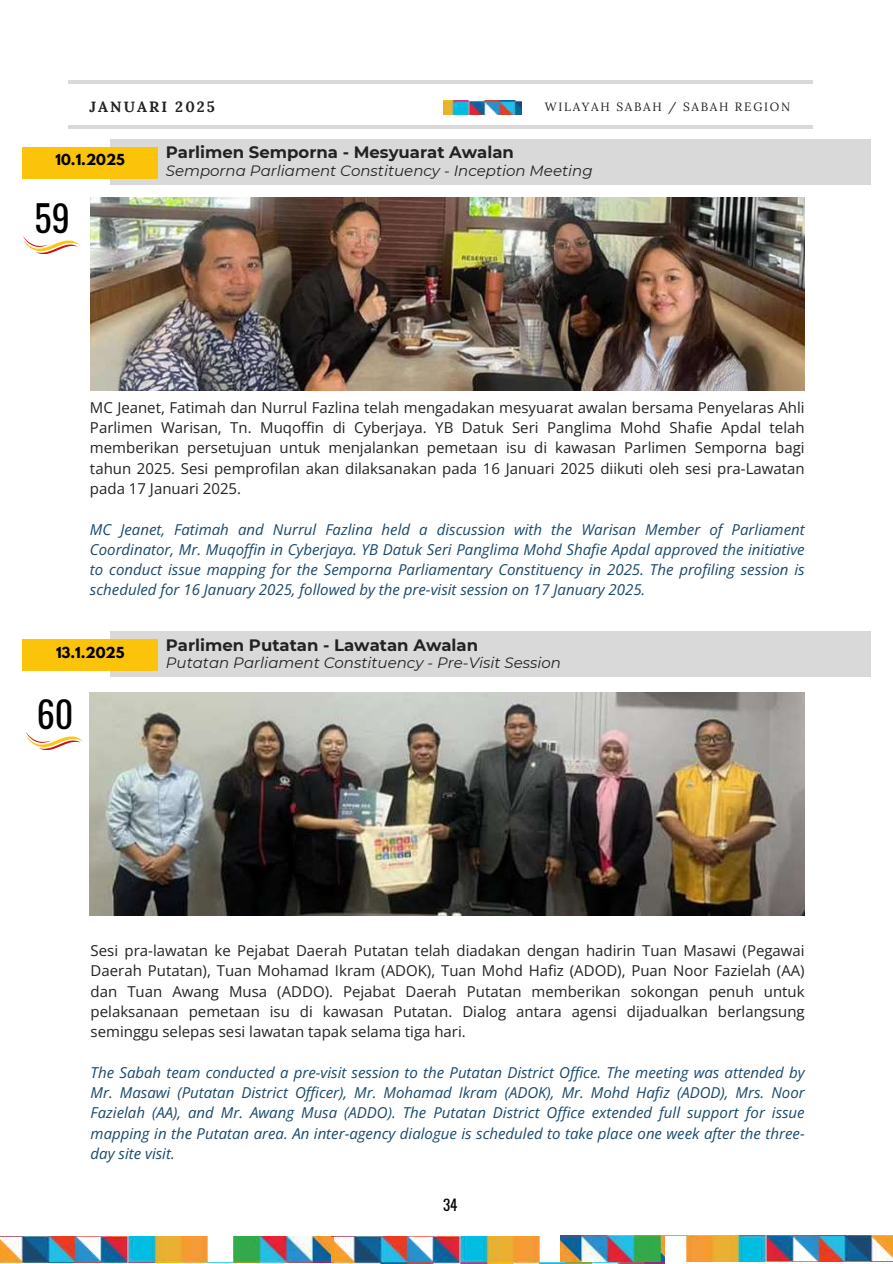
<style>
.page{position:relative;width:893px;height:1264px;background:#fff}
.page>*{position:absolute;margin:0;border:0;box-sizing:border-box;transform-origin:0 0}
.t1{font:36px "Oswald";color:#000}
.t2{font:700 16.5px "Montserrat";color:#222}
.t3{font:15px/20.2px "Open Sans";color:#222;text-align:justify}
.t4{font:italic 15px/20.2px "Open Sans";color:#19486a;text-align:justify}
.t5{font:italic 15px "Montserrat";color:#222}
.t6{font:15px "Oswald";color:#000}
.t7{font:700 14.85px "Lora";letter-spacing:.14em;color:#222}
.t8{font:700 13.5px "League Spartan";color:#000}
.t9{font:12px "Lora";letter-spacing:.14em;color:#222}
</style>
<div class="page">
<hr style="left:68px;top:126px;width:744px;height:3px;background:#000">
<hr style="left:69px;top:80px;width:743px;height:3px;background:#000">
<img style="left:0;top:1236px;width:331px;height:26px">
<img style="left:331px;top:1236px;width:333px;height:27px">
<img style="left:560px;top:1235px;width:332px;height:26px">
<img style="left:443px;top:101px;width:78px;height:13px">
<img style="left:91px;top:198px;width:713px;height:192px">
<svg style="left:23px;top:236px;width:58px;height:18px"></svg>
<div style="left:111px;top:139px;width:759px;height:46px;background:#d9d9d9"></div>
<div style="left:23px;top:147px;width:135px;height:32px;background:#fcc30b"></div>
<img style="left:90px;top:693px;width:714px;height:222px">
<svg style="left:26px;top:732px;width:58px;height:18px"></svg>
<div style="left:111px;top:631px;width:759px;height:46px;background:#d9d9d9"></div>
<div style="left:23px;top:639px;width:135px;height:32px;background:#fcc30b"></div>
<p class="t7" style="left:89px;top:94px;width:127px">JANUARI 2025</p>
<p class="t9" style="left:544px;top:97px;width:247px">WILAYAH SABAH / SABAH REGION</p>
<p class="t8" style="left:56px;top:149px;width:71px">10.1.2025</p>
<p class="t2" style="left:166px;top:141px;width:349px">Parlimen Semporna - Mesyuarat Awalan</p>
<p class="t5" style="left:166px;top:160px;width:428px">Semporna Parliament Constituency - Inception Meeting</p>
<h1 class="t1" style="left:35px;top:187px;width:37px">59</h1>
<p class="t3" style="left:90px;top:397px;width:716px">MC Jeanet, Fatimah dan Nurrul Fazlina telah mengadakan mesyuarat awalan bersama Penyelaras Ahli Parlimen Warisan, Tn. Muqoffin di Cyberjaya. YB Datuk Seri Panglima Mohd Shafie Apdal telah memberikan persetujuan untuk menjalankan pemetaan isu di kawasan Parlimen Semporna bagi tahun 2025. Sesi pemprofilan akan dilaksanakan pada 16 Januari 2025 diikuti oleh sesi pra-Lawatan pada 17 Januari 2025.</p>
<p class="t4" style="left:90px;top:518px;width:716px">MC Jeanet, Fatimah and Nurrul Fazlina held a discussion with the Warisan Member of Parliament Coordinator, Mr. Muqoffin in Cyberjaya. YB Datuk Seri Panglima Mohd Shafie Apdal approved the initiative to conduct issue mapping for the Semporna Parliamentary Constituency in 2025. The profiling session is scheduled for 16 January 2025, followed by the pre-visit session on 17 January 2025.</p>
<p class="t8" style="left:56px;top:641px;width:70px">13.1.2025</p>
<h1 class="t1" style="left:37px;top:682px;width:38px">60</h1>
<p class="t2" style="left:166px;top:633px;width:314px">Parlimen Putatan - Lawatan Awalan</p>
<p class="t5" style="left:166px;top:652px;width:397px">Putatan Parliament Constituency - Pre-Visit Session</p>
<p class="t3" style="left:91px;top:940px;width:715px">Sesi pra-lawatan ke Pejabat Daerah Putatan telah diadakan dengan hadirin Tuan Masawi (Pegawai Daerah Putatan), Tuan Mohamad Ikram (ADOK), Tuan Mohd Hafiz (ADOD), Puan Noor Fazielah (AA) dan Tuan Awang Musa (ADDO). Pejabat Daerah Putatan memberikan sokongan penuh untuk pelaksanaan pemetaan isu di kawasan Putatan. Dialog antara agensi dijadualkan berlangsung seminggu selepas sesi lawatan tapak selama tiga hari.</p>
<p class="t4" style="left:91px;top:1061px;width:715px">The Sabah team conducted a pre-visit session to the Putatan District Office. The meeting was attended by Mr. Masawi (Putatan District Officer), Mr. Mohamad Ikram (ADOK), Mr. Mohd Hafiz (ADOD), Mrs. Noor Fazielah (AA), and Mr. Awang Musa (ADDO). The Putatan District Office extended full support for issue mapping in the Putatan area. An inter-agency dialogue is scheduled to take place one week after the three&shy;day site visit.</p>
<p class="t6" style="left:443px;top:1191px;width:16px">34</p>
</div>
